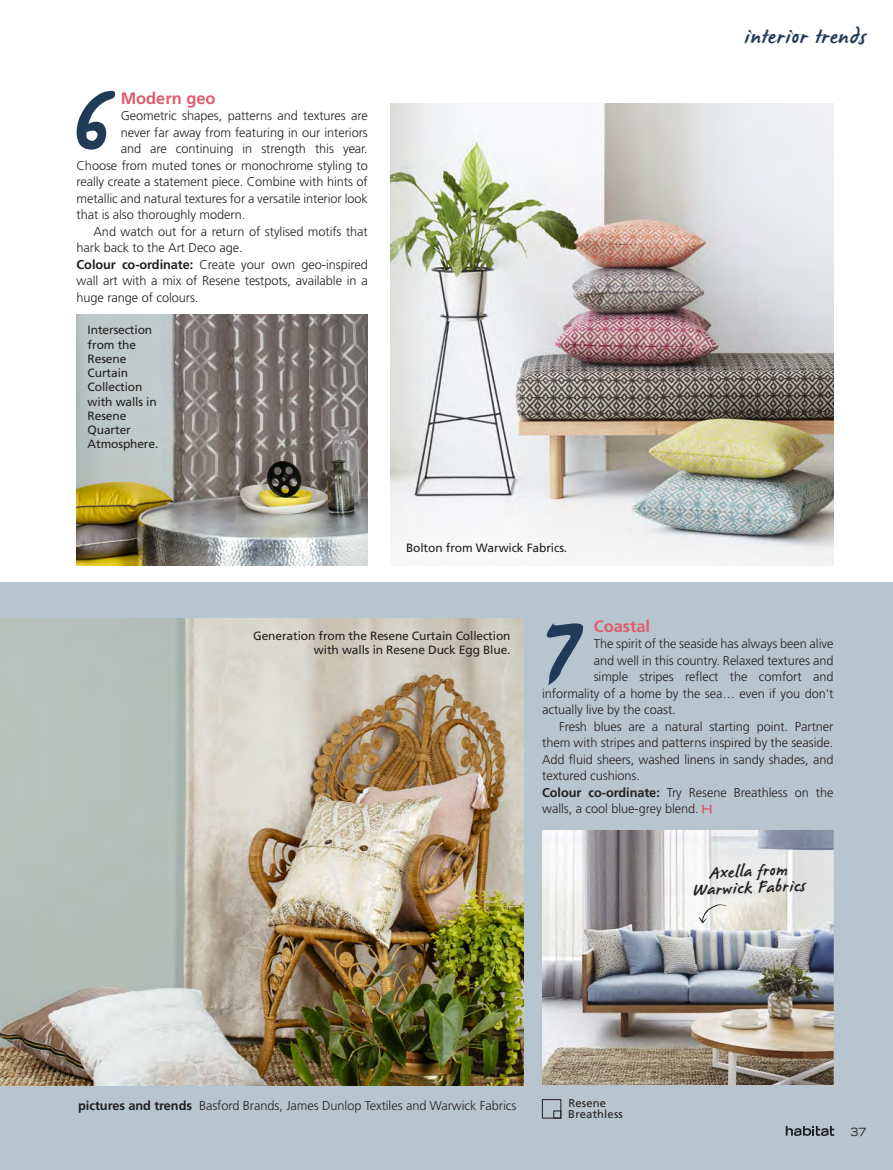
<style>
.page{position:relative;width:893px;height:1170px;background:#fff}
.page>*{position:absolute;margin:0;border:0;box-sizing:border-box;transform-origin:0 0}
.t1{font:98.55px "James Paul";color:#213a57}
.t2{font:21px "James Paul";letter-spacing:.035em;color:#213a57}
.t3{font:16.5px/16.4px "James Paul";color:#231f20;text-align:center}
.t4{font:700 16.5px "Frutiger";letter-spacing:-.005em;color:#de5d6c}
.t5{font:300 12.75px "Frutiger";letter-spacing:-.005em;color:#231f20}
.t6{font:12px/14.2px "Frutiger";letter-spacing:-.01em;color:#231f20}
.t7{font:11.25px/11.2px "Frutiger";letter-spacing:.015em;color:#231f20}
.t8{font:expanded 11.25px "Trade Gothic LH";color:#231f20}
.s1{font-weight:700}
</style>
<div class="page">
<div style="left:0;top:582px;width:893px;height:587px;background:#b6c5d0"></div>
<img style="left:542px;top:830px;width:291px;height:254px">
<img style="left:0;top:618px;width:523px;height:467px">
<img style="left:77px;top:315px;width:291px;height:251px">
<img style="left:391px;top:103px;width:442px;height:463px">
<div style="left:542px;top:1099px;width:19px;height:19px;border:1px solid #231f20"></div>
<div style="left:553px;top:1110px;width:8px;height:8px;border:1px solid #231f20"></div>
<svg style="left:702px;top:804px;width:9px;height:9px"></svg>
<svg style="left:699px;top:904px;width:29px;height:19px"></svg>
<svg style="left:786px;top:1126px;width:48px;height:9px"></svg>
<h1 class="t1" style="left:70px;top:70px;width:42px">6</h1>
<p class="t4" style="left:121px;top:88px;width:96px">Modern geo</p>
<p class="t5" style="left:121px;top:108px;width:249px">Geometric shapes, patterns and textures are</p>
<p class="t5" style="left:121px;top:125px;width:249px">never far away from featuring in our interiors</p>
<p class="t5" style="left:121px;top:141px;width:249px">and are continuing in strength this year.</p>
<p class="t5" style="left:77px;top:158px;width:293px">Choose from muted tones or monochrome styling to</p>
<p class="t5" style="left:77px;top:174px;width:293px">really create a statement piece. Combine with hints of</p>
<p class="t5" style="left:77px;top:191px;width:293px">metallic and natural textures for a versatile interior look</p>
<p class="t5" style="left:77px;top:207px;width:170px">that is also thoroughly modern.</p>
<p class="t5" style="left:94px;top:224px;width:276px">And watch out for a return of stylised motifs that</p>
<p class="t5" style="left:77px;top:240px;width:168px">hark back to the Art Deco age.</p>
<p class="t5" style="left:77px;top:257px;width:293px"><span class="s1">Colour co-ordinate:</span> Create your own geo-inspired</p>
<p class="t5" style="left:77px;top:273px;width:293px">wall art with a mix of Resene testpots, available in a</p>
<p class="t5" style="left:77px;top:290px;width:123px">huge range of colours.</p>
<p class="t6" style="left:88px;top:323px;width:72px">Intersection from the<br>Resene<br>Curtain<br>Collection with walls in<br>Resene<br>Quarter<br>Atmosphere.</p>
<p class="t6" style="left:406px;top:540px;width:163px">Bolton from Warwick Fabrics.</p>
<h2 class="t2" style="left:744px;top:26px;width:123px">interior trends</h2>
<p class="t6" style="left:253px;top:628px;width:259px;text-align:right">Generation from the Resene Curtain Collection with walls in Resene Duck Egg Blue.</p>
<p class="t4" style="left:594px;top:616px;width:58px">Coastal</p>
<p class="t5" style="left:594px;top:636px;width:241px">The spirit of the seaside has always been alive</p>
<p class="t5" style="left:594px;top:653px;width:241px">and well in this country. Relaxed textures and</p>
<p class="t5" style="left:594px;top:669px;width:241px">simple stripes reflect the comfort and</p>
<p class="t5" style="left:542px;top:686px;width:293px">informality of a home by the sea… even if you don't</p>
<p class="t5" style="left:542px;top:702px;width:135px">actually live by the coast.</p>
<p class="t5" style="left:559px;top:719px;width:276px">Fresh blues are a natural starting point. Partner</p>
<p class="t5" style="left:542px;top:735px;width:293px">them with stripes and patterns inspired by the seaside.</p>
<p class="t5" style="left:542px;top:752px;width:293px">Add fluid sheers, washed linens in sandy shades, and</p>
<p class="t5" style="left:542px;top:768px;width:99px">textured cushions.</p>
<p class="t5" style="left:542px;top:785px;width:293px"><span class="s1">Colour co-ordinate:</span> Try Resene Breathless on the</p>
<p class="t5" style="left:542px;top:801px;width:158px">walls, a cool blue-grey blend.</p>
<h1 class="t1" style="left:543px;top:588px;width:40px">7</h1>
<p class="t3" style="left:692px;top:866px;width:114px;rotate:-2deg">Axella from<br>Warwick Fabrics</p>
<p class="t5" style="left:78px;top:1097px;width:440px"><span class="s1">pictures and trends</span> Basford Brands, James Dunlop Textiles and Warwick Fabrics</p>
<p class="t7" style="left:568px;top:1097px;width:56px">Resene<br>Breathless</p>
<p class="t8" style="left:850px;top:1124px;width:18px">37</p>
</div>
